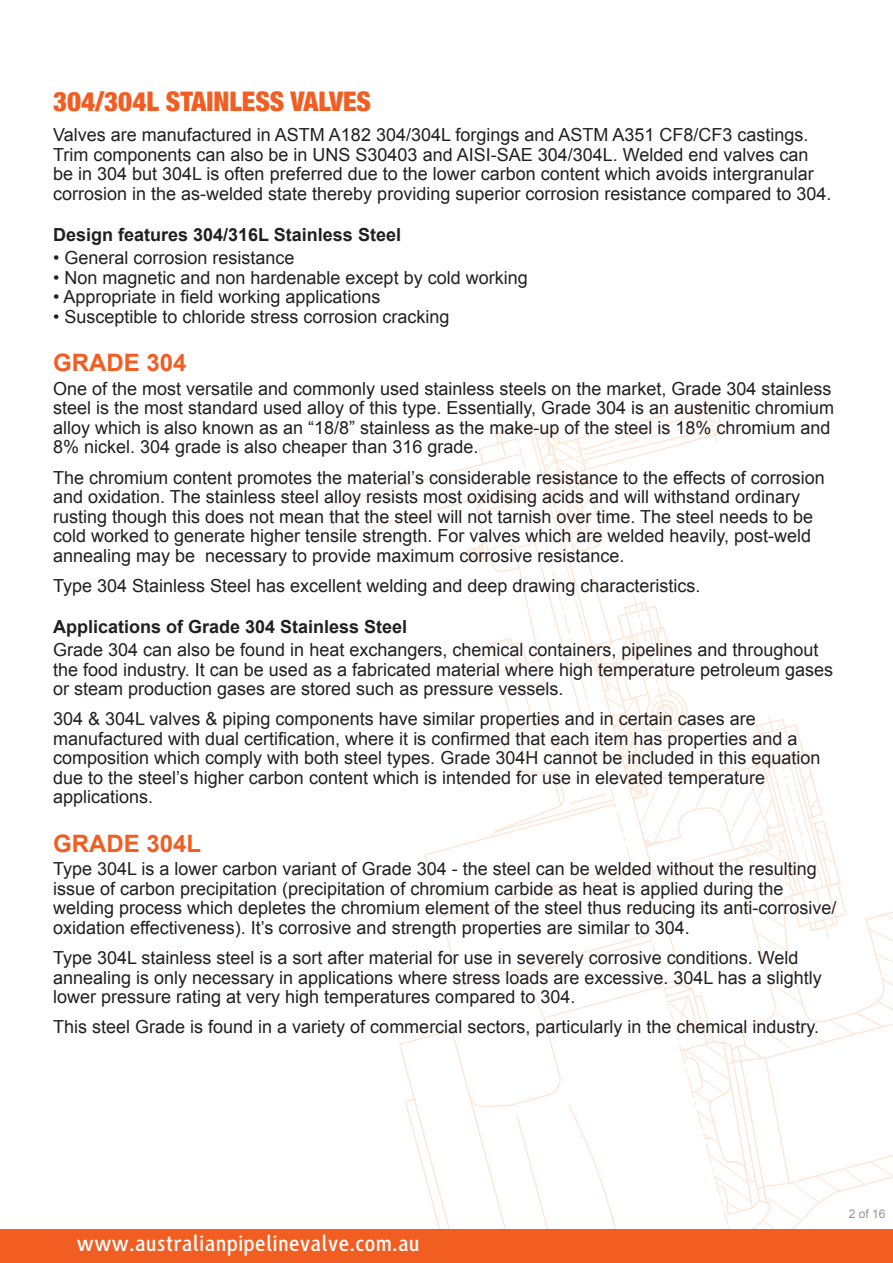
<style>
.page{position:relative;width:893px;height:1263px;background:#fff}
.page>*{position:absolute;margin:0;border:0;box-sizing:border-box;transform-origin:0 0}
.t1{font:900 condensed 27px "Helvetica Neue";color:#f25d21}
.t2{font:700 24px "Arial";color:#f25d21}
.t3{font:700 23.25px "HS Sans";color:#fff}
.t4{font:18px/19.5px "Arial";color:#231f20}
.t5{font:700 18px "Arial";color:#231f20}
.t6{font:12px "Arial";color:#939598}
</style>
<div class="page">
<svg style="left:329px;top:397px;width:564px;height:832px"></svg>
<div style="left:0;top:1229px;width:893px;height:34px;background:#f25d21"></div>
<h1 class="t1" style="left:53px;top:79px;width:319px">304/304L STAINLESS VALVES</h1>
<p class="t4" style="left:53px;top:126px;width:780px">Valves are manufactured in ASTM A182 304/304L forgings and ASTM A351 CF8/CF3 castings.<br>Trim components can also be in UNS S30403 and AISI-SAE 304/304L. Welded end valves can be in 304 but 304L is often preferred due to the lower carbon content which avoids intergranular corrosion in the as-welded state thereby providing superior corrosion resistance compared to 304.</p>
<p class="t5" style="left:53px;top:222px;width:349px">Design features 304/316L Stainless Steel</p>
<p class="t4" style="left:53px;top:249px;width:243px">• General corrosion resistance</p>
<p class="t4" style="left:53px;top:268px;width:476px">• Non magnetic and non hardenable except by cold working</p>
<p class="t4" style="left:53px;top:288px;width:329px">• Appropriate in field working applications</p>
<p class="t4" style="left:53px;top:307px;width:398px">• Susceptible to chloride stress corrosion cracking</p>
<h2 class="t2" style="left:53px;top:347px;width:135px">GRADE 304</h2>
<p class="t4" style="left:53px;top:379px;width:783px">One of the most versatile and commonly used stainless steels on the market, Grade 304 stainless steel is the most standard used alloy of this type. Essentially, Grade 304 is an austenitic chromium alloy which is also known as an “18/8” stainless as the make-up of the steel is 18% chromium and 8% nickel. 304 grade is also cheaper than 316 grade.</p>
<p class="t4" style="left:53px;top:468px;width:773px">The chromium content promotes the material’s considerable resistance to the effects of corrosion and oxidation. The stainless steel alloy resists most oxidising acids and will withstand ordinary rusting though this does not mean that the steel will not tarnish over time. The steel needs to be cold worked to generate higher tensile strength. For valves which are welded heavily, post-weld annealing may be necessary to provide maximum corrosive resistance.</p>
<p class="t4" style="left:53px;top:576px;width:649px">Type 304 Stainless Steel has excellent welding and deep drawing characteristics.</p>
<p class="t5" style="left:53px;top:614px;width:356px">Applications of Grade 304 Stainless Steel</p>
<p class="t4" style="left:53px;top:640px;width:782px">Grade 304 can also be found in heat exchangers, chemical containers, pipelines and throughout the food industry. It can be used as a fabricated material where high temperature petroleum gases or steam production gases are stored such as pressure vessels.</p>
<p class="t4" style="left:53px;top:709px;width:769px">304 &amp; 304L valves &amp; piping components have similar properties and in certain cases are manufactured with dual certification, where it is confirmed that each item has properties and a composition which comply with both steel types. Grade 304H cannot be included in this equation due to the steel’s higher carbon content which is intended for use in elevated temperature applications.</p>
<h2 class="t2" style="left:53px;top:827px;width:150px">GRADE 304L</h2>
<p class="t4" style="left:53px;top:859px;width:785px">Type 304L is a lower carbon variant of Grade 304 - the steel can be welded without the resulting issue of carbon precipitation (precipitation of chromium carbide as heat is applied during the welding process which depletes the chromium element of the steel thus reducing its anti-corrosive/ oxidation effectiveness). It’s corrosive and strength properties are similar to 304.</p>
<p class="t4" style="left:53px;top:948px;width:770px">Type 304L stainless steel is a sort after material for use in severely corrosive conditions. Weld annealing is only necessary in applications where stress loads are excessive. 304L has a slightly lower pressure rating at very high temperatures compared to 304.</p>
<p class="t4" style="left:53px;top:1017px;width:767px">This steel Grade is found in a variety of commercial sectors, particularly in the chemical industry.</p>
<p class="t3" style="left:77px;top:1231px;width:345px">www.australianpipelinevalve.com.au</p>
<p class="t6" style="left:849px;top:1205px;width:38px">2 of 16</p>
</div>
